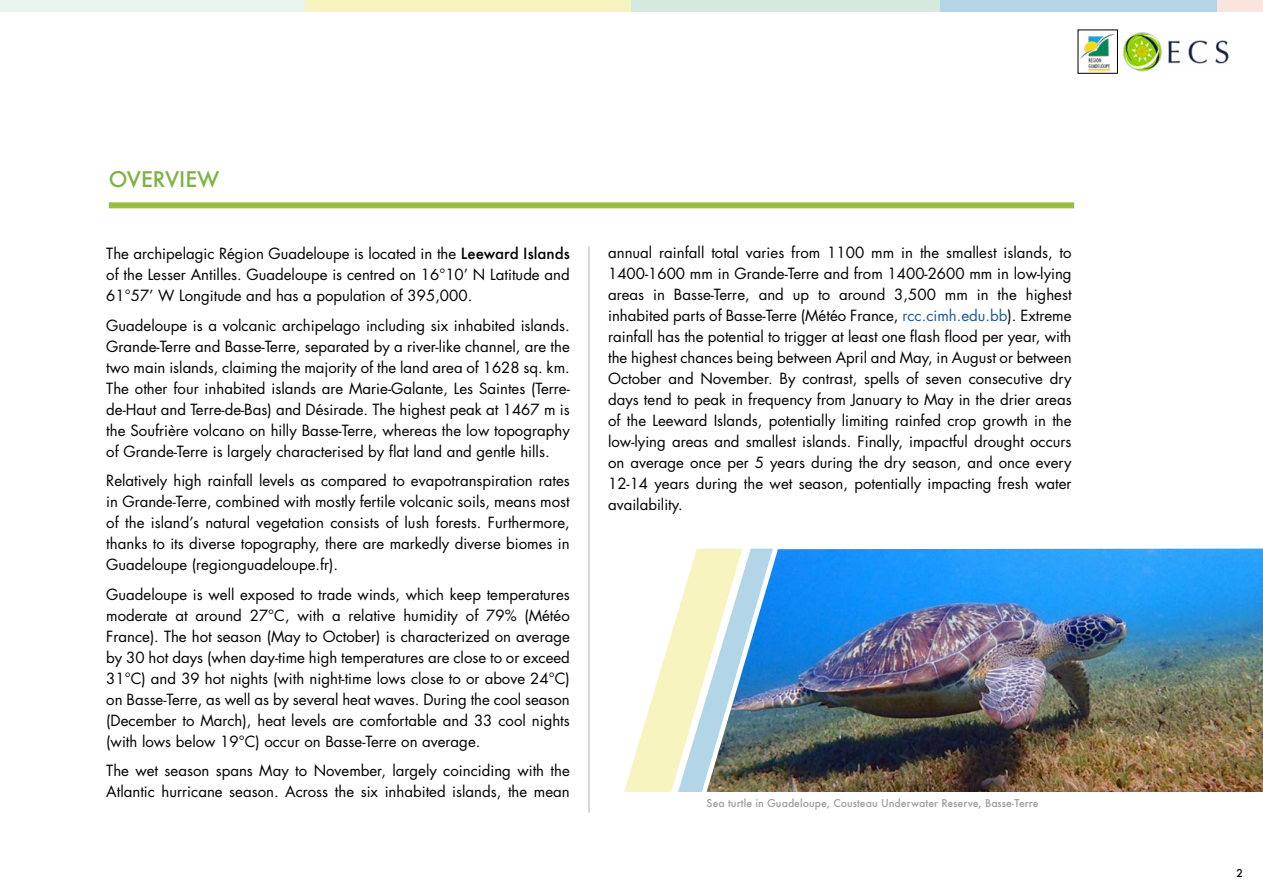
<style>
.page{position:relative;width:1263px;height:893px;background:#fff}
.page>*{position:absolute;margin:0;border:0;box-sizing:border-box;transform-origin:0 0}
.t1{font:500 21px "Futura";color:#7bb343}
.t2{font:15px/21px "Futura";color:#000;text-align:justify}
.t3{font:500 10.5px "Futura";color:#9c9e9f}
.t4{font:500 10.5px "Futura";color:#000}
.s1{font-weight:500}
.s2{color:#165b9a}
</style>
<div class="page">
<div style="left:631px;top:0;width:586px;height:12px;background:#b2d5e7"></div>
<div style="left:1217px;top:0;width:46px;height:12px;background:#f9e5dd"></div>
<div style="left:0;top:0;width:305px;height:12px;background:#eaf5ef"></div>
<div style="left:305px;top:0;width:326px;height:12px;background:#f8f4bf"></div>
<div style="left:631px;top:0;width:309px;height:12px;background:#d4eade"></div>
<div style="left:109px;top:202px;width:965px;height:6px;background:#95c042"></div>
<hr style="left:589px;top:247px;width:1px;height:566px;background:#b1b3b4">
<img style="left:1080px;top:34px;width:35px;height:37px">
<img style="left:1123px;top:32px;width:106px;height:40px">
<img style="left:773px;top:549px;width:490px;height:243px">
<svg style="left:624px;top:549px;width:149px;height:243px"></svg>
<h1 class="t1" style="left:109px;top:165px;width:112px">OVERVIEW</h1>
<p class="t2" style="left:106px;top:243px;width:465px">The archipelagic Région Guadeloupe is located in the <span class="s1">Leeward Islands </span>of the Lesser Antilles. Guadeloupe is centred on 16°10’ N Latitude and 61°57’ W Longitude and has a population of 395,000.</p>
<p class="t2" style="left:106px;top:314px;width:465px">Guadeloupe is a volcanic archipelago including six inhabited islands.<br>Grande-Terre and Basse-Terre, separated by a river-like channel, are the two main islands, claiming the majority of the land area of 1628 sq. km.<br>The other four inhabited islands are Marie-Galante, Les Saintes (Terre&shy;de-Haut and Terre-de-Bas) and Désirade. The highest peak at 1467 m is the Soufrière volcano on hilly Basse-Terre, whereas the low topography of Grande-Terre is largely characterised by flat land and gentle hills.</p>
<p class="t2" style="left:106px;top:470px;width:465px">Relatively high rainfall levels as compared to evapotranspiration rates in Grande-Terre, combined with mostly fertile volcanic soils, means most of the island’s natural vegetation consists of lush forests. Furthermore, thanks to its diverse topography, there are markedly diverse biomes in Guadeloupe (regionguadeloupe.fr).</p>
<p class="t2" style="left:106px;top:583px;width:465px">Guadeloupe is well exposed to trade winds, which keep temperatures moderate at around 27°C, with a relative humidity of 79% (Météo France). The hot season (May to October) is characterized on average by 30 hot days (when day-time high temperatures are close to or exceed 31°C) and 39 hot nights (with night-time lows close to or above 24°C) on Basse-Terre, as well as by several heat waves. During the cool season (December to March), heat levels are comfortable and 33 cool nights (with lows below 19°C) occur on Basse-Terre on average.</p>
<p class="t2" style="left:106px;top:760px;width:465px">The wet season spans May to November, largely coinciding with the<br>Atlantic hurricane season. Across the six inhabited islands, the mean</p>
<p class="t2" style="left:608px;top:242px;width:465px">annual rainfall total varies from 1100 mm in the smallest islands, to 1400-1600 mm in Grande-Terre and from 1400-2600 mm in low-lying areas in Basse-Terre, and up to around 3,500 mm in the highest inhabited parts of Basse-Terre (Météo France, <span class="s2">rcc.cimh.edu.bb</span>). Extreme rainfall has the potential to trigger at least one flash flood per year, with the highest chances being between April and May, in August or between October and November. By contrast, spells of seven consecutive dry days tend to peak in frequency from January to May in the drier areas of the Leeward Islands, potentially limiting rainfed crop growth in the low-lying areas and smallest islands. Finally, impactful drought occurs on average once per 5 years during the dry season, and once every 12-14 years during the wet season, potentially impacting fresh water availability.</p>
<p class="t3" style="left:707px;top:796px;width:333px">Sea turtle in Guadeloupe, Cousteau Underwater Reserve, Basse-Terre</p>
<p class="t4" style="left:1236px;top:865px;width:8px">2</p>
</div>
